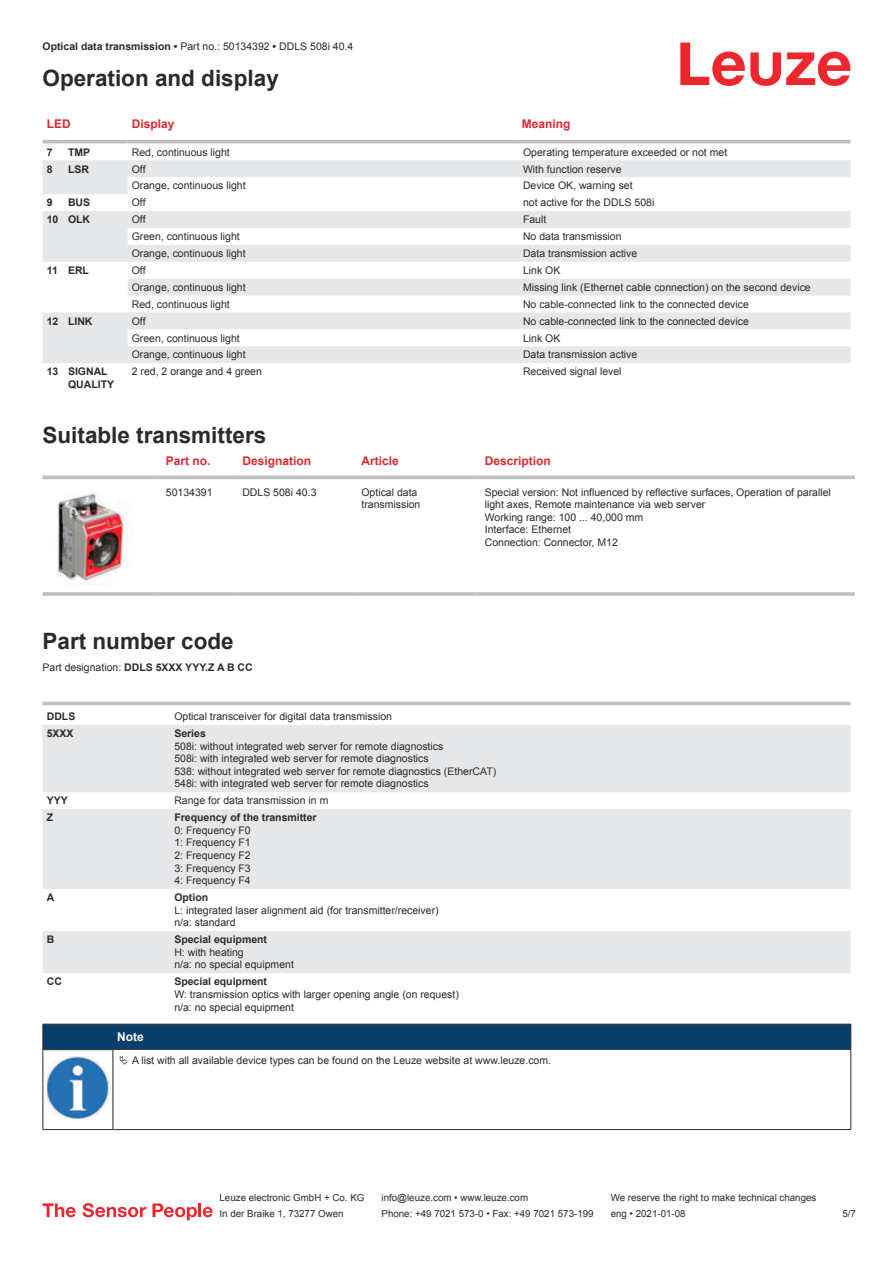
<style>
.page{position:relative;width:893px;height:1263px;background:#fff}
.page>*{position:absolute;margin:0;border:0;box-sizing:border-box;transform-origin:0 0}
.t1{font:700 22.5px "Arial";color:#2b292a}
.t2{font:700 12px "Arial";color:#db2a30}
.t3{font:700 12px "Arial";color:#fff}
.t4{font:10.5px/12.6px "Arial";color:#2b292a}
.t5{font:700 10.5px/12.6px "Arial";color:#2b292a}
.t6{font:9.75px "Arial";color:#2b292a}
.s1{font-weight:700}
.s2{font-weight:400}
</style>
<div class="page">
<svg style="left:680px;top:43px;width:170px;height:43px"></svg>
<svg style="left:43px;top:160px;width:807px;height:203px;fill:#ecedee"></svg>
<hr style="left:43px;top:140px;width:21px;height:3px;background:#bdbfc1">
<hr style="left:64px;top:140px;width:64px;height:3px;background:#bdbfc1">
<hr style="left:128px;top:140px;width:391px;height:3px;background:#bdbfc1">
<hr style="left:519px;top:140px;width:331px;height:3px;background:#bdbfc1">
<svg style="left:43px;top:475px;width:812px;height:5px;fill:#efeff0"></svg>
<hr style="left:43px;top:476px;width:114px;height:3px;background:#bdbfc1">
<hr style="left:157px;top:476px;width:77px;height:3px;background:#bdbfc1">
<hr style="left:234px;top:476px;width:119px;height:3px;background:#bdbfc1">
<hr style="left:353px;top:476px;width:123px;height:3px;background:#bdbfc1">
<hr style="left:476px;top:476px;width:379px;height:3px;background:#bdbfc1">
<hr style="left:43px;top:592px;width:114px;height:4px;background:#c3c5c7">
<svg style="left:157px;top:592px;width:77px;height:4px"></svg>
<hr style="left:234px;top:592px;width:119px;height:4px;background:#c4c6c7">
<hr style="left:353px;top:592px;width:123px;height:4px;background:#c3c5c7">
<svg style="left:476px;top:592px;width:379px;height:4px;background:#c3c5c7"></svg>
<img style="left:57px;top:493px;width:75px;height:92px">
<div style="left:43px;top:701px;width:807px;height:5px;background:#ececed"></div>
<svg style="left:43px;top:725px;width:807px;height:248px;fill:#e6e7e9"></svg>
<hr style="left:43px;top:702px;width:127px;height:3px;background:#bdbfc1">
<hr style="left:170px;top:702px;width:680px;height:3px;background:#bdbfc1">
<svg style="left:43px;top:1203px;width:33px;height:14px"></svg>
<svg style="left:83px;top:1203px;width:63px;height:14px"></svg>
<svg style="left:153px;top:1203px;width:44px;height:17px"></svg>
<hr style="left:198px;top:1203px;width:3px;height:14px;background:#ed272d">
<svg style="left:203px;top:1207px;width:10px;height:10px"></svg>
<div style="left:43px;top:1024px;width:808px;height:26px;background:#063d69"></div>
<hr style="left:113px;top:1049px;width:738px;height:1px;background:#2b292a">
<hr style="left:43px;top:1050px;width:1px;height:75px;background:#2b292a">
<hr style="left:113px;top:1050px;width:1px;height:75px;background:#2b292a">
<hr style="left:850px;top:1050px;width:1px;height:75px;background:#2b292a">
<hr style="left:43px;top:1129px;width:70px;height:1px;background:#2b292a">
<hr style="left:113px;top:1129px;width:738px;height:1px;background:#2b292a">
<img style="left:47px;top:1056px;width:61px;height:63px">
<p class="t4" style="left:43px;top:41px;width:312px"><span class="s1">Optical data transmission •</span> Part no.: 50134392 <span class="s1">•</span> DDLS 508i 40.4</p>
<h1 class="t1" style="left:43px;top:70px;width:238px">Operation and display</h1>
<p class="t2" style="left:47px;top:119px;width:25px">LED</p>
<p class="t2" style="left:132px;top:119px;width:44px">Display</p>
<p class="t2" style="left:522px;top:119px;width:50px">Meaning</p>
<p class="t5" style="left:47px;top:147px;width:7px">7</p>
<p class="t5" style="left:68px;top:147px;width:24px">TMP</p>
<p class="t4" style="left:132px;top:147px;width:100px">Red, continuous light</p>
<p class="t4" style="left:523px;top:147px;width:206px">Operating temperature exceeded or not met</p>
<p class="t5" style="left:47px;top:163px;width:7px">8</p>
<p class="t5" style="left:68px;top:163px;width:23px">LSR</p>
<p class="t4" style="left:132px;top:163px;width:15px">Off</p>
<p class="t4" style="left:523px;top:163px;width:100px">With function reserve</p>
<p class="t4" style="left:132px;top:180px;width:115px">Orange, continuous light</p>
<p class="t4" style="left:523px;top:180px;width:111px">Device OK, warning set</p>
<p class="t5" style="left:47px;top:197px;width:7px">9</p>
<p class="t5" style="left:68px;top:197px;width:24px">BUS</p>
<p class="t4" style="left:132px;top:197px;width:15px">Off</p>
<p class="t4" style="left:523px;top:197px;width:133px">not active for the DDLS 508i</p>
<p class="t5" style="left:47px;top:214px;width:45px">10 OLK</p>
<p class="t4" style="left:132px;top:214px;width:15px">Off</p>
<p class="t4" style="left:523px;top:214px;width:25px">Fault</p>
<p class="t4" style="left:132px;top:231px;width:109px">Green, continuous light</p>
<p class="t4" style="left:523px;top:231px;width:100px">No data transmission</p>
<p class="t4" style="left:132px;top:248px;width:115px">Orange, continuous light</p>
<p class="t4" style="left:523px;top:248px;width:116px">Data transmission active</p>
<p class="t5" style="left:47px;top:265px;width:44px">11 ERL</p>
<p class="t4" style="left:132px;top:265px;width:15px">Off</p>
<p class="t4" style="left:523px;top:265px;width:39px">Link OK</p>
<p class="t4" style="left:132px;top:282px;width:115px">Orange, continuous light</p>
<p class="t4" style="left:523px;top:282px;width:289px">Missing link (Ethernet cable connection) on the second device</p>
<p class="t4" style="left:132px;top:299px;width:100px">Red, continuous light</p>
<p class="t4" style="left:523px;top:299px;width:227px">No cable-connected link to the connected device</p>
<p class="t5" style="left:47px;top:316px;width:47px">12 LINK</p>
<p class="t4" style="left:132px;top:316px;width:15px">Off</p>
<p class="t4" style="left:523px;top:316px;width:227px">No cable-connected link to the connected device</p>
<p class="t4" style="left:132px;top:332px;width:109px">Green, continuous light</p>
<p class="t4" style="left:523px;top:332px;width:39px">Link OK</p>
<p class="t4" style="left:132px;top:349px;width:115px">Orange, continuous light</p>
<p class="t4" style="left:523px;top:349px;width:116px">Data transmission active</p>
<p class="t5" style="left:68px;top:366px;width:48px;text-indent:-21px">13 SIGNAL<br>QUALITY</p>
<p class="t4" style="left:132px;top:366px;width:132px">2 red, 2 orange and 4 green</p>
<p class="t4" style="left:523px;top:366px;width:100px">Received signal level</p>
<h1 class="t1" style="left:43px;top:426px;width:225px">Suitable transmitters</h1>
<p class="t2" style="left:166px;top:456px;width:46px">Part no.</p>
<p class="t2" style="left:242px;top:456px;width:70px">Designation</p>
<p class="t2" style="left:361px;top:456px;width:39px">Article</p>
<p class="t2" style="left:485px;top:456px;width:68px">Description</p>
<p class="t4" style="left:166px;top:487px;width:48px">50134391</p>
<p class="t4" style="left:242px;top:487px;width:76px">DDLS 508i 40.3</p>
<p class="t4" style="left:361px;top:487px;width:60px">Optical data transmission</p>
<p class="t4" style="left:485px;top:487px;width:348px">Special version: Not influenced by reflective surfaces, Operation of parallel light axes, Remote maintenance via web server<br>Working range: 100 ... 40,000 mm<br>Interface: Ethernet<br>Connection: Connector, M12</p>
<h1 class="t1" style="left:43px;top:632px;width:193px">Part number code</h1>
<p class="t5" style="left:43px;top:662px;width:212px"><span class="s2">Part designation:</span> DDLS 5XXX YYY.Z A B CC</p>
<p class="t5" style="left:47px;top:711px;width:30px">DDLS</p>
<p class="t4" style="left:174px;top:711px;width:219px">Optical transceiver for digital data transmission</p>
<p class="t5" style="left:47px;top:728px;width:28px">5XXX</p>
<p class="t5" style="left:174px;top:728px;width:33px">Series</p>
<p class="t4" style="left:174px;top:741px;width:323px">508i: without integrated web server for remote diagnostics<br>508i: with integrated web server for remote diagnostics<br>538: without integrated web server for remote diagnostics (EtherCAT)<br>548i: with integrated web server for remote diagnostics</p>
<p class="t5" style="left:47px;top:795px;width:23px">YYY</p>
<p class="t4" style="left:174px;top:795px;width:156px">Range for data transmission in m</p>
<p class="t5" style="left:47px;top:812px;width:8px">Z</p>
<p class="t5" style="left:174px;top:812px;width:144px">Frequency of the transmitter</p>
<p class="t4" style="left:174px;top:825px;width:78px;text-align:justify">0: Frequency F0<br>1: Frequency F1<br>2: Frequency F2<br>3: Frequency F3<br>4: Frequency F4</p>
<p class="t5" style="left:47px;top:892px;width:9px">A</p>
<p class="t5" style="left:174px;top:892px;width:35px">Option</p>
<p class="t4" style="left:174px;top:905px;width:266px">L: integrated laser alignment aid (for transmitter/receiver) n/a: standard</p>
<p class="t5" style="left:47px;top:934px;width:9px">B</p>
<p class="t5" style="left:174px;top:934px;width:94px">Special equipment</p>
<p class="t4" style="left:174px;top:947px;width:121px">H: with heating<br>n/a: no special equipment</p>
<p class="t5" style="left:47px;top:976px;width:17px">CC</p>
<p class="t5" style="left:174px;top:976px;width:94px">Special equipment</p>
<p class="t4" style="left:174px;top:989px;width:286px">W: transmission optics with larger opening angle (on request) n/a: no special equipment</p>
<p class="t3" style="left:117px;top:1032px;width:28px">Note</p>
<p class="t4" style="left:132px;top:1055px;width:421px">A list with all available device types can be found on the Leuze website at www.leuze.com.</p>
<p class="t6" style="left:220px;top:1194px;width:146px">Leuze electronic GmbH + Co. KG</p>
<p class="t6" style="left:381px;top:1194px;width:148px">info@leuze.com • www.leuze.com</p>
<p class="t6" style="left:611px;top:1194px;width:207px">We reserve the right to make technical changes</p>
<p class="t6" style="left:220px;top:1210px;width:126px">In der Braike 1, 73277 Owen</p>
<p class="t6" style="left:381px;top:1210px;width:214px">Phone: +49 7021 573-0 • Fax: +49 7021 573-199</p>
<p class="t6" style="left:611px;top:1210px;width:76px">eng • 2021-01-08</p>
<p class="t6" style="left:842px;top:1210px;width:15px">5 /7</p>
</div>
